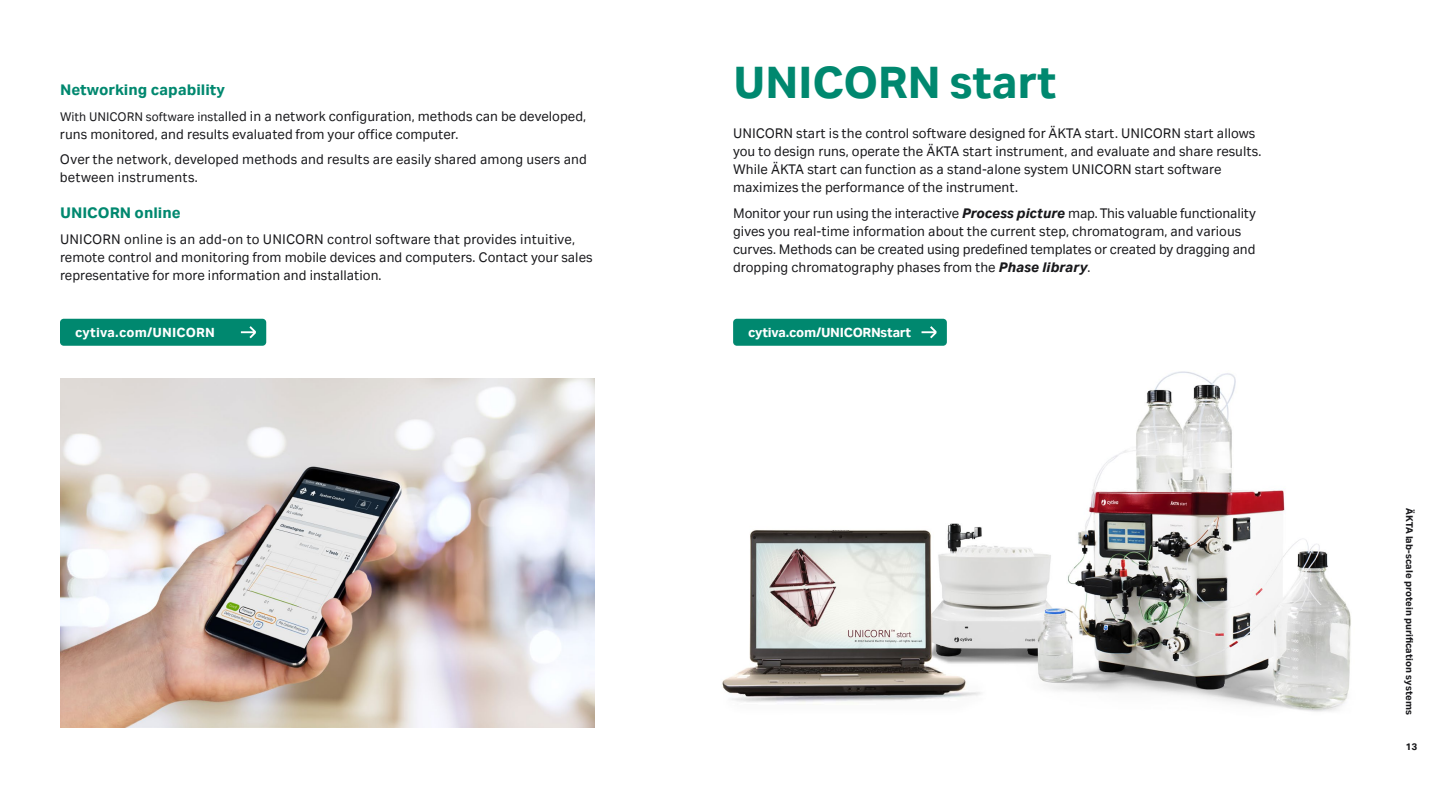
<style>
.page{position:relative;width:1440px;height:810px;background:#fff}
.page>*{position:absolute;margin:0;border:0;box-sizing:border-box;transform-origin:0 0}
.t1{font:700 48.75px "Cytiva Aktiv";letter-spacing:-.01em;color:#00886f}
.t2{font:700 16.5px "Cytiva Aktiv";color:#00886f}
.t3{font:15px/18px "Cytiva Aktiv";color:#18181b}
.t4{font:700 14.25px "Cytiva Aktiv";letter-spacing:-.01em;color:#fff}
.t5{font:700 14.25px "Cytiva Aktiv";letter-spacing:.01em;color:#fff}
.t6{font:700 10.5px "Cytiva Aktiv";color:#18181b}
.s1{font-size:13.5px}
.s2{font-weight:700;font-style:italic}
</style>
<div class="page">
<img style="left:722px;top:318px;width:629px;height:394px">
<img style="left:60px;top:378px;width:535px;height:350px">
<div style="left:733px;top:319px;width:214px;height:27px;background:#00886f;border-radius:4px"></div>
<svg style="left:922px;top:326px;width:15px;height:12px"></svg>
<div style="left:60px;top:319px;width:206px;height:27px;background:#00886f;border-radius:4px"></div>
<svg style="left:241px;top:326px;width:15px;height:12px"></svg>
<p class="t2" style="left:60px;top:81px;width:166px">Networking capability</p>
<p class="t3" style="left:60px;top:107px;width:528px"><span class="s1">With UNICORN software insta</span>lled in a network configuration, methods can be developed, runs monitored, and results evaluated from your office computer.</p>
<p class="t3" style="left:60px;top:150px;width:528px">Over the network, developed methods and results are easily shared among users and between instruments.</p>
<p class="t2" style="left:60px;top:204px;width:122px">UNICORN online</p>
<p class="t3" style="left:60px;top:230px;width:534px">UNICORN online is an add-on to UNICORN control software that provides intuitive, remote control and monitoring from mobile devices and computers. Contact your sales representative for more information and installation.</p>
<h1 class="t1" style="left:733px;top:54px;width:325px">UNICORN start</h1>
<p class="t3" style="left:733px;top:124px;width:530px">UNICORN start is the control software designed for ÄKTA start. UNICORN start allows you to design runs, operate the ÄKTA start instrument, and evaluate and share results.<br>While ÄKTA start can function as a stand-alone system UNICORN start software maximizes the performance of the instrument.</p>
<p class="t3" style="left:733px;top:204px;width:524px">Monitor your run using the interactive <span class="s2">Process picture</span> map. This valuable functionality gives you real-time information about the current step, chromatogram, and various curves. Methods can be created using predefined templates or created by dragging and dropping chromatography phases from the <span class="s2">Phase library</span>.</p>
<p class="t5" style="left:75px;top:324px;width:142px">cytiva.com/UNICORN</p>
<p class="t4" style="left:748px;top:324px;width:165px">cytiva.com/UNICORNstart</p>
<p class="t6" style="left:1416px;top:508px;width:208px;rotate:90deg">ÄKTA lab-scale protein purification systems</p>
<p class="t6" style="left:1406px;top:741px;width:14px">13</p>
</div>
